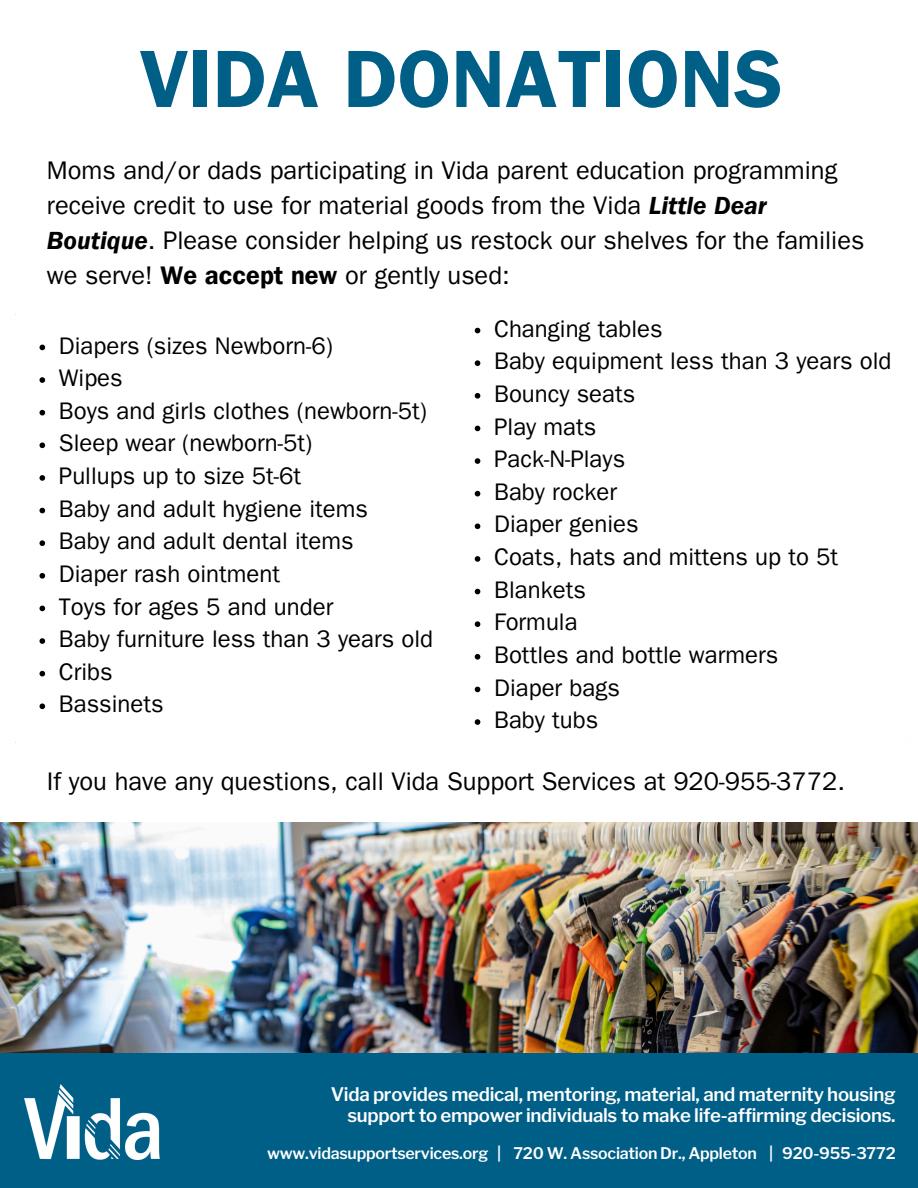
<style>
.page{position:relative;width:918px;height:1188px;background:#fff}
.page>*{position:absolute;margin:0;border:0;box-sizing:border-box;transform-origin:0 0}
.t1{font:81.6px "Franklin Gothic LT Pro Dm";color:#005f86}
.t2{font:25.5px/35px "Franklin Gothic LT Pro";color:#000}
.t3{font:24px "Franklin Gothic LT Pro";color:#000}
.t4{font:600 18.6px/21.3px "Libre Franklin";letter-spacing:-.015em;color:#fff;text-align:right}
.t5{font:600 15.9px "Libre Franklin";letter-spacing:-.015em;color:#fff}
.s1{font-family:"Franklin Gothic LT Pro Dm It"}
.s2{font-family:"Franklin Gothic LT Pro Dm"}
</style>
<div class="page">
<div style="left:0;top:1049px;width:918px;height:139px;background:#005f86"></div>
<img style="left:25px;top:1084px;width:135px;height:76px">
<svg style="left:40px;top:345px;width:5px;height:5px"></svg>
<svg style="left:40px;top:377px;width:5px;height:6px"></svg>
<svg style="left:40px;top:410px;width:5px;height:5px"></svg>
<svg style="left:40px;top:442px;width:5px;height:6px"></svg>
<svg style="left:40px;top:475px;width:5px;height:6px"></svg>
<svg style="left:40px;top:508px;width:5px;height:5px"></svg>
<svg style="left:40px;top:540px;width:5px;height:6px"></svg>
<svg style="left:40px;top:573px;width:5px;height:6px"></svg>
<svg style="left:40px;top:606px;width:5px;height:5px"></svg>
<svg style="left:40px;top:638px;width:5px;height:6px"></svg>
<svg style="left:40px;top:671px;width:5px;height:5px"></svg>
<svg style="left:40px;top:703px;width:5px;height:6px"></svg>
<svg style="left:475px;top:328px;width:5px;height:5px"></svg>
<svg style="left:475px;top:360px;width:5px;height:6px"></svg>
<svg style="left:475px;top:393px;width:5px;height:6px"></svg>
<svg style="left:475px;top:426px;width:5px;height:5px"></svg>
<svg style="left:475px;top:458px;width:5px;height:6px"></svg>
<svg style="left:475px;top:491px;width:5px;height:5px"></svg>
<svg style="left:475px;top:523px;width:5px;height:6px"></svg>
<svg style="left:475px;top:556px;width:5px;height:6px"></svg>
<svg style="left:475px;top:589px;width:5px;height:5px"></svg>
<svg style="left:475px;top:621px;width:5px;height:6px"></svg>
<svg style="left:475px;top:654px;width:5px;height:6px"></svg>
<svg style="left:475px;top:687px;width:5px;height:5px"></svg>
<svg style="left:475px;top:719px;width:5px;height:6px"></svg>
<img style="left:0;top:822px;width:918px;height:231px">
<p class="t1" style="left:139px;top:51px;width:645px">VIDA DONATIONS</p>
<h1 class="t2" style="left:47px;top:157px;width:819px">Moms and/or dads participating in Vida parent education programming receive credit to use for material goods from the Vida <span class="s1">Little Dear Boutique</span>. Please consider helping us restock our shelves for the families we serve! <span class="s2">We accept new</span> or gently used:</h1>
<h2 class="t3" style="left:59px;top:337px;width:276px">Diapers (sizes Newborn-6)</h2>
<p class="t3" style="left:59px;top:370px;width:65px">Wipes</p>
<p class="t3" style="left:59px;top:402px;width:370px">Boys and girls clothes (newborn-5t)</p>
<p class="t3" style="left:59px;top:435px;width:255px">Sleep wear (newborn-5t)</p>
<p class="t3" style="left:59px;top:468px;width:244px">Pullups up to size 5t-6t</p>
<p class="t3" style="left:59px;top:500px;width:311px">Baby and adult hygiene items</p>
<p class="t3" style="left:59px;top:533px;width:296px">Baby and adult dental items</p>
<p class="t3" style="left:59px;top:566px;width:223px">Diaper rash ointment</p>
<p class="t3" style="left:59px;top:598px;width:276px">Toys for ages 5 and under</p>
<p class="t3" style="left:59px;top:631px;width:376px">Baby furniture less than 3 years old</p>
<p class="t3" style="left:59px;top:663px;width:55px">Cribs</p>
<p class="t3" style="left:59px;top:696px;width:106px">Bassinets</p>
<p class="t3" style="left:494px;top:320px;width:170px">Changing tables</p>
<p class="t3" style="left:494px;top:353px;width:399px">Baby equipment less than 3 years old</p>
<p class="t3" style="left:494px;top:386px;width:143px">Bouncy seats</p>
<p class="t3" style="left:494px;top:418px;width:104px">Play mats</p>
<p class="t3" style="left:494px;top:451px;width:133px">Pack-N-Plays</p>
<p class="t3" style="left:494px;top:483px;width:124px">Baby rocker</p>
<p class="t3" style="left:494px;top:516px;width:146px">Diaper genies</p>
<p class="t3" style="left:494px;top:549px;width:346px">Coats, hats and mittens up to 5t</p>
<p class="t3" style="left:494px;top:581px;width:93px">Blankets</p>
<p class="t3" style="left:494px;top:614px;width:85px">Formula</p>
<p class="t3" style="left:494px;top:647px;width:286px">Bottles and bottle warmers</p>
<p class="t3" style="left:494px;top:679px;width:127px">Diaper bags</p>
<p class="t3" style="left:494px;top:712px;width:106px">Baby tubs</p>
<h2 class="t2" style="left:47px;top:768px;width:800px">If you have any questions, call Vida Support Services at 920-955-3772.</h2>
<p class="t4" style="left:331px;top:1083px;width:567px">Vida provides medical, mentoring, material, and maternity housing support to empower individuals to make life-affirming decisions.</p>
<p class="t5" style="left:267px;top:1144px;width:630px">www.vidasupportservices.org | 720 W. Association Dr., Appleton | 920-955-3772</p>
</div>
